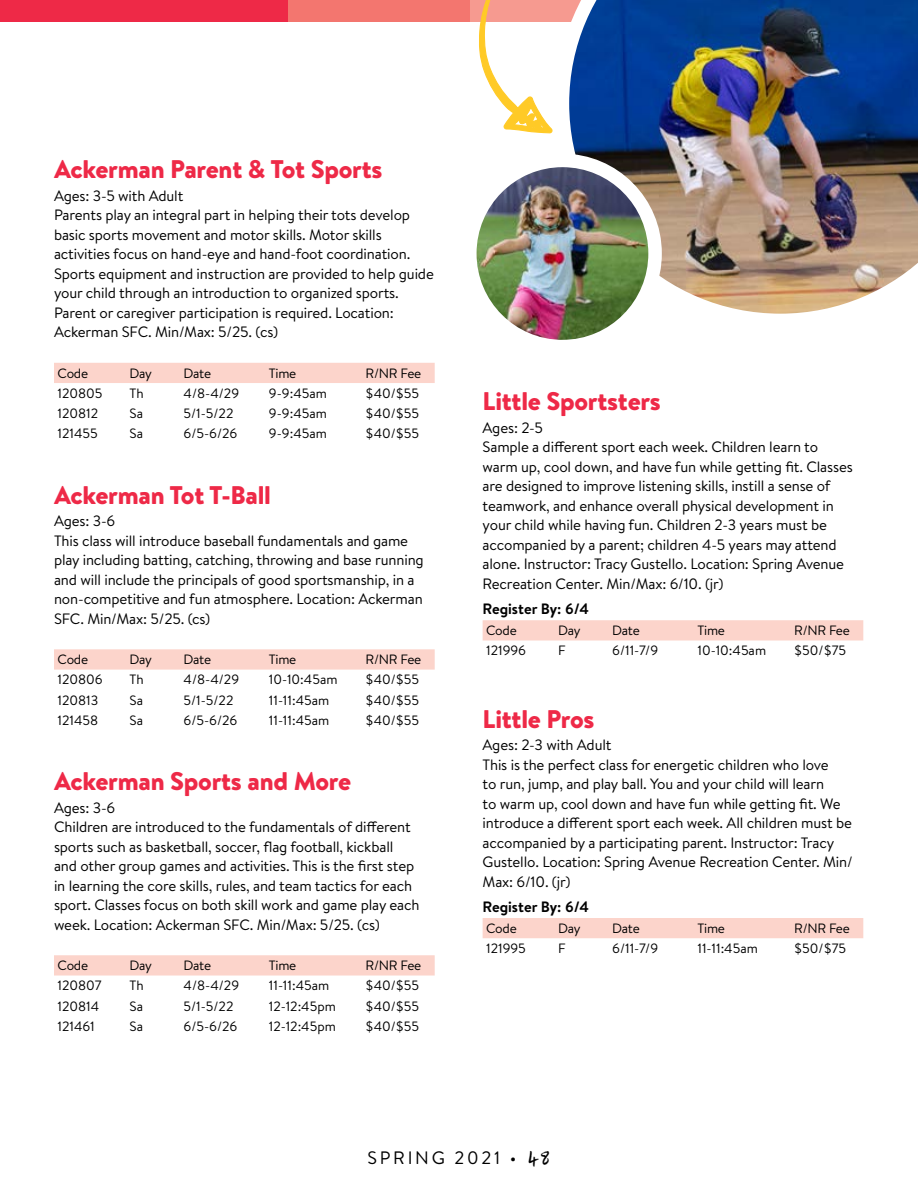
<style>
.page{position:relative;width:918px;height:1188px;background:#fff}
.page>*{position:absolute;margin:0;border:0;box-sizing:border-box;transform-origin:0 0}
.t1{font:900 25.5px "Brandon Text";letter-spacing:-.01em;color:#ee2947}
.t2{font:18px "Brandon Text";letter-spacing:.15em;color:#000}
.t3{font:15px/19.5px "Brandon Text";letter-spacing:-.01em;color:#000}
.t4{font:700 15px "Brandon Text";color:#000}
.t5{font:13.5px "Brandon Text";color:#000}
.s1{font-family:"Born Ready Upright";font-size:24px}
</style>
<div class="page">
<div style="left:54px;top:363px;width:381px;height:20px;background:#fcd4cb"></div>
<div style="left:483px;top:620px;width:380px;height:20px;background:#fcd4cb"></div>
<div style="left:0;top:0;width:288px;height:22px;background:#ee2947"></div>
<div style="left:288px;top:0;width:182px;height:22px;background:#f3766f"></div>
<div style="left:470px;top:0;width:322px;height:22px;background:#f69a90"></div>
<img style="left:569px;top:0;width:349px;height:314px">
<img style="left:470px;top:160px;width:185px;height:187px;border-radius:93px">
<div style="left:463px;top:154px;width:199px;height:199px;border:14px solid #fff;border-radius:50%"></div>
<svg style="left:479px;top:0;width:74px;height:134px"></svg>
<svg style="left:54px;top:649px;width:381px;height:21px;background:#fcd5cc"></svg>
<svg style="left:54px;top:955px;width:381px;height:21px;background:#fcd5cc"></svg>
<div style="left:483px;top:918px;width:380px;height:20px;background:#fcd4cb"></div>
<h1 class="t1" style="left:54px;top:151px;width:330px">Ackerman Parent &amp; Tot Sports</h1>
<p class="t3" style="left:54px;top:185px;width:381px">Ages: 3-5 with Adult<br>Parents play an integral part in helping their tots develop basic sports movement and motor skills. Motor skills activities focus on hand-eye and hand-foot coordination.<br>Sports equipment and instruction are provided to help guide your child through an introduction to organized sports.<br>Parent or caregiver participation is required. Location:<br>Ackerman SFC. Min/Max: 5/25. (cs)</p>
<p class="t5" style="left:58px;top:364px;width:32px">Code</p>
<p class="t5" style="left:130px;top:364px;width:24px">Day</p>
<p class="t5" style="left:184px;top:364px;width:29px">Date</p>
<p class="t5" style="left:269px;top:364px;width:29px">Time</p>
<p class="t5" style="left:366px;top:364px;width:57px">R/NR Fee</p>
<p class="t5" style="left:58px;top:384px;width:47px">120805</p>
<p class="t5" style="left:130px;top:384px;width:16px">Th</p>
<p class="t5" style="left:184px;top:384px;width:57px">4/8-4/29</p>
<p class="t5" style="left:269px;top:384px;width:60px">9-9:45am</p>
<p class="t5" style="left:366px;top:384px;width:55px">$40/$55</p>
<p class="t5" style="left:58px;top:404px;width:42px">120812</p>
<p class="t5" style="left:130px;top:404px;width:15px">Sa</p>
<p class="t5" style="left:184px;top:404px;width:51px">5/1-5/22</p>
<p class="t5" style="left:269px;top:404px;width:60px">9-9:45am</p>
<p class="t5" style="left:366px;top:404px;width:55px">$40/$55</p>
<p class="t5" style="left:58px;top:424px;width:42px">121455</p>
<p class="t5" style="left:130px;top:424px;width:15px">Sa</p>
<p class="t5" style="left:184px;top:424px;width:55px">6/5-6/26</p>
<p class="t5" style="left:269px;top:424px;width:60px">9-9:45am</p>
<p class="t5" style="left:366px;top:424px;width:55px">$40/$55</p>
<h1 class="t1" style="left:54px;top:477px;width:219px">Ackerman Tot T-Ball</h1>
<p class="t3" style="left:54px;top:511px;width:371px">Ages: 3-6<br>This class will introduce baseball fundamentals and game play including batting, catching, throwing and base running and will include the principals of good sportsmanship, in a non-competitive and fun atmosphere. Location: Ackerman SFC. Min/Max: 5/25. (cs)</p>
<p class="t5" style="left:58px;top:650px;width:32px">Code</p>
<p class="t5" style="left:130px;top:650px;width:24px">Day</p>
<p class="t5" style="left:184px;top:650px;width:29px">Date</p>
<p class="t5" style="left:269px;top:650px;width:29px">Time</p>
<p class="t5" style="left:366px;top:650px;width:57px">R/NR Fee</p>
<p class="t5" style="left:58px;top:671px;width:47px">120806</p>
<p class="t5" style="left:130px;top:671px;width:16px">Th</p>
<p class="t5" style="left:184px;top:671px;width:57px">4/8-4/29</p>
<p class="t5" style="left:269px;top:671px;width:70px">10-10:45am</p>
<p class="t5" style="left:366px;top:671px;width:55px">$40/$55</p>
<p class="t5" style="left:58px;top:691px;width:42px">120813</p>
<p class="t5" style="left:130px;top:691px;width:15px">Sa</p>
<p class="t5" style="left:184px;top:691px;width:51px">5/1-5/22</p>
<p class="t5" style="left:269px;top:691px;width:62px">11-11:45am</p>
<p class="t5" style="left:366px;top:691px;width:55px">$40/$55</p>
<p class="t5" style="left:58px;top:711px;width:42px">121458</p>
<p class="t5" style="left:130px;top:711px;width:15px">Sa</p>
<p class="t5" style="left:184px;top:711px;width:55px">6/5-6/26</p>
<p class="t5" style="left:269px;top:711px;width:62px">11-11:45am</p>
<p class="t5" style="left:366px;top:711px;width:55px">$40/$55</p>
<h1 class="t1" style="left:54px;top:763px;width:299px">Ackerman Sports and More</h1>
<p class="t3" style="left:54px;top:797px;width:367px">Ages: 3-6<br>Children are introduced to the fundamentals of different sports such as basketball, soccer, flag football, kickball and other group games and activities. This is the first step in learning the core skills, rules, and team tactics for each sport. Classes focus on both skill work and game play each week. Location: Ackerman SFC. Min/Max: 5/25. (cs)</p>
<p class="t5" style="left:58px;top:956px;width:32px">Code</p>
<p class="t5" style="left:130px;top:956px;width:24px">Day</p>
<p class="t5" style="left:184px;top:956px;width:29px">Date</p>
<p class="t5" style="left:269px;top:956px;width:29px">Time</p>
<p class="t5" style="left:366px;top:956px;width:57px">R/NR Fee</p>
<p class="t5" style="left:58px;top:976px;width:46px">120807</p>
<p class="t5" style="left:130px;top:976px;width:16px">Th</p>
<p class="t5" style="left:184px;top:976px;width:57px">4/8-4/29</p>
<p class="t5" style="left:269px;top:976px;width:62px">11-11:45am</p>
<p class="t5" style="left:366px;top:976px;width:55px">$40/$55</p>
<p class="t5" style="left:58px;top:997px;width:43px">120814</p>
<p class="t5" style="left:130px;top:997px;width:15px">Sa</p>
<p class="t5" style="left:184px;top:997px;width:51px">5/1-5/22</p>
<p class="t5" style="left:269px;top:997px;width:69px">12-12:45pm</p>
<p class="t5" style="left:366px;top:997px;width:55px">$40/$55</p>
<p class="t5" style="left:58px;top:1017px;width:39px">121461</p>
<p class="t5" style="left:130px;top:1017px;width:15px">Sa</p>
<p class="t5" style="left:184px;top:1017px;width:55px">6/5-6/26</p>
<p class="t5" style="left:269px;top:1017px;width:69px">12-12:45pm</p>
<p class="t5" style="left:366px;top:1017px;width:55px">$40/$55</p>
<h1 class="t1" style="left:483px;top:383px;width:180px">Little Sportsters</h1>
<p class="t3" style="left:483px;top:417px;width:372px">Ages: 2-5<br>Sample a different sport each week. Children learn to warm up, cool down, and have fun while getting fit. Classes are designed to improve listening skills, instill a sense of teamwork, and enhance overall physical development in your child while having fun. Children 2-3 years must be accompanied by a parent; children 4-5 years may attend alone. Instructor: Tracy Gustello. Location: Spring Avenue Recreation Center. Min/Max: 6/10. (jr)</p>
<p class="t4" style="left:483px;top:599px;width:108px">Register By: 6/4</p>
<p class="t5" style="left:486px;top:621px;width:32px">Code</p>
<p class="t5" style="left:558px;top:621px;width:24px">Day</p>
<p class="t5" style="left:612px;top:621px;width:29px">Date</p>
<p class="t5" style="left:698px;top:621px;width:29px">Time</p>
<p class="t5" style="left:794px;top:621px;width:57px">R/NR Fee</p>
<p class="t5" style="left:486px;top:641px;width:42px">121996</p>
<p class="t5" style="left:558px;top:641px;width:9px">F</p>
<p class="t5" style="left:612px;top:641px;width:47px">6/11-7/9</p>
<p class="t5" style="left:698px;top:641px;width:70px">10-10:45am</p>
<p class="t5" style="left:794px;top:641px;width:54px">$50/$75</p>
<h1 class="t1" style="left:483px;top:701px;width:113px">Little Pros</h1>
<p class="t3" style="left:483px;top:735px;width:372px">Ages: 2-3 with Adult<br>This is the perfect class for energetic children who love<br>to run, jump, and play ball. You and your child will learn<br>to warm up, cool down and have fun while getting fit. We introduce a different sport each week. All children must be accompanied by a participating parent. Instructor: Tracy Gustello. Location: Spring Avenue Recreation Center. Min/ Max: 6/10. (jr)</p>
<p class="t4" style="left:483px;top:896px;width:108px">Register By: 6/4</p>
<p class="t5" style="left:486px;top:919px;width:32px">Code</p>
<p class="t5" style="left:558px;top:919px;width:24px">Day</p>
<p class="t5" style="left:612px;top:919px;width:29px">Date</p>
<p class="t5" style="left:698px;top:919px;width:29px">Time</p>
<p class="t5" style="left:794px;top:919px;width:57px">R/NR Fee</p>
<p class="t5" style="left:486px;top:939px;width:41px">121995</p>
<p class="t5" style="left:558px;top:939px;width:9px">F</p>
<p class="t5" style="left:612px;top:939px;width:47px">6/11-7/9</p>
<p class="t5" style="left:698px;top:939px;width:62px">11-11:45am</p>
<p class="t5" style="left:794px;top:939px;width:54px">$50/$75</p>
<p class="t2" style="left:368px;top:1145px;width:184px">SPRING 2021 • <span class="s1">48</span></p>
</div>
